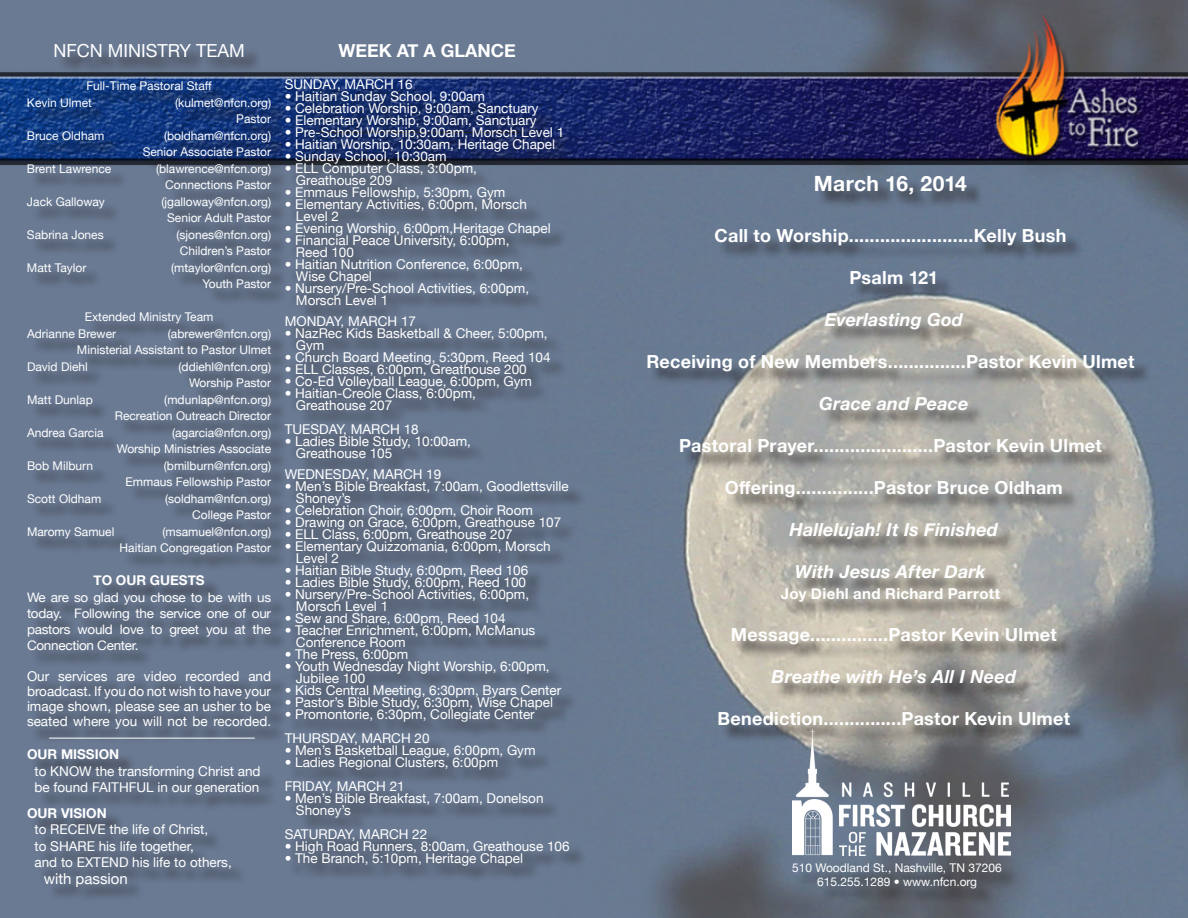
<style>
.page{position:relative;width:1188px;height:918px;background:#fff}
.page>*{position:absolute;margin:0;border:0;box-sizing:border-box;transform-origin:0 0}
.t1{font:700 21px "Helvetica Neue";letter-spacing:.015em;color:#fff}
.t2{font:700 18px "Helvetica Neue";letter-spacing:.015em;color:#fff}
.t3{font:italic 700 18px "Helvetica Neue";letter-spacing:.01em;color:#fff}
.t4{font:18px "Helvetica Neue";color:#fff}
.t5{font:700 15px "Helvetica Neue";letter-spacing:.025em;color:#fff}
.t6{font:15px "Helvetica Neue";color:#fff}
.t7{font:13.5px/12px "Helvetica Neue";color:#fff}
.t8{font:700 13.5px "Helvetica Neue";color:#fff}
.t9{font:13.05px/16.2px "Helvetica Neue";letter-spacing:-.02em;color:#fff;text-align:justify}
.t10{font:12px/16.5px "Helvetica Neue";color:#fff;text-align:right}
</style>
<div class="page">
<img style="left:0;top:0;width:1188px;height:918px">
<div style="left:650px;top:179px;width:502px;height:728px;background:#231f20;opacity:.75"></div>
<div style="left:30px;top:47px;width:259px;height:857px;background:#231f20;opacity:.75"></div>
<div style="left:288px;top:82px;width:299px;height:802px;background:#231f20;opacity:.75"></div>
<img style="left:793px;top:729px;width:218px;height:127px">
<hr style="left:49px;top:738px;width:206px;height:1px;background:#fff">
<h2 class="t4" style="left:53px;top:36px;width:193px">NFCN MINISTRY TEAM</h2>
<h2 class="t2" style="left:339px;top:35px;width:179px">WEEK AT A GLANCE</h2>
<p class="t10" style="left:27px;top:77px;width:186px;text-align:left;text-indent:59px">Full-Time Pastoral Staff<br>Kevin Ulmet</p>
<p class="t7" style="left:285px;top:77px;width:129px">SUNDAY, MARCH 16</p>
<p class="t7" style="left:285px;top:89px;width:202px">• Haitian Sunday School, 9:00am</p>
<p class="t7" style="left:285px;top:101px;width:256px">• Celebration Worship, 9:00am, Sanctuary</p>
<p class="t7" style="left:285px;top:113px;width:254px">• Elementary Worship, 9:00am, Sanctuary</p>
<p class="t7" style="left:285px;top:125px;width:281px">• Pre-School Worship,9:00am, Morsch Level 1</p>
<p class="t7" style="left:285px;top:137px;width:272px">• Haitian Worship, 10:30am, Heritage Chapel</p>
<p class="t7" style="left:285px;top:149px;width:164px">• Sunday School, 10:30am</p>
<p class="t7" style="left:296px;top:161px;width:183px;text-indent:-11px">• ELL Computer Class, 3:00pm,<br>Greathouse 209</p>
<p class="t7" style="left:285px;top:185px;width:222px">• Emmaus Fellowship, 5:30pm, Gym</p>
<p class="t7" style="left:296px;top:197px;width:233px;text-indent:-11px">• Elementary Activities, 6:00pm, Morsch<br>Level 2</p>
<p class="t7" style="left:285px;top:221px;width:268px">• Evening Worship, 6:00pm,Heritage Chapel</p>
<p class="t7" style="left:296px;top:233px;width:215px;text-indent:-11px">• Financial Peace University, 6:00pm,<br>Reed 100</p>
<p class="t7" style="left:296px;top:257px;width:229px;text-indent:-11px">• Haitian Nutrition Conference, 6:00pm,<br>Wise Chapel</p>
<p class="t7" style="left:296px;top:281px;width:235px;text-indent:-11px">• Nursery/Pre-School Activities, 6:00pm,<br>Morsch Level 1</p>
<p class="t7" style="left:285px;top:314px;width:133px">MONDAY, MARCH 17</p>
<p class="t7" style="left:296px;top:326px;width:253px;text-indent:-11px">• NazRec Kids Basketball &amp; Cheer, 5:00pm,<br>Gym</p>
<p class="t7" style="left:285px;top:350px;width:267px">• Church Board Meeting, 5:30pm, Reed 104</p>
<p class="t7" style="left:285px;top:362px;width:244px">• ELL Classes, 6:00pm, Greathouse 200</p>
<p class="t7" style="left:285px;top:374px;width:249px">• Co-Ed Volleyball League, 6:00pm, Gym</p>
<p class="t7" style="left:296px;top:386px;width:182px;text-indent:-11px">• Haitian-Creole Class, 6:00pm,<br>Greathouse 207</p>
<p class="t7" style="left:285px;top:422px;width:136px">TUESDAY, MARCH 18</p>
<p class="t7" style="left:296px;top:434px;width:177px;text-indent:-11px">• Ladies Bible Study, 10:00am,<br>Greathouse 105</p>
<p class="t7" style="left:285px;top:467px;width:158px">WEDNESDAY, MARCH 19</p>
<p class="t7" style="left:296px;top:479px;width:274px;text-indent:-11px">• Men’s Bible Breakfast, 7:00am, Goodlettsville<br>Shoney’s</p>
<p class="t7" style="left:285px;top:503px;width:250px">• Celebration Choir, 6:00pm, Choir Room</p>
<p class="t7" style="left:285px;top:515px;width:278px">• Drawing on Grace, 6:00pm, Greathouse 107</p>
<p class="t7" style="left:285px;top:527px;width:230px">• ELL Class, 6:00pm, Greathouse 207</p>
<p class="t7" style="left:296px;top:539px;width:256px;text-indent:-11px">• Elementary Quizzomania, 6:00pm, Morsch<br>Level 2</p>
<p class="t7" style="left:285px;top:563px;width:245px">• Haitian Bible Study, 6:00pm, Reed 106</p>
<p class="t7" style="left:285px;top:575px;width:243px">• Ladies Bible Study, 6:00pm, Reed 100</p>
<p class="t7" style="left:296px;top:587px;width:235px;text-indent:-11px">• Nursery/Pre-School Activities, 6:00pm,<br>Morsch Level 1</p>
<p class="t7" style="left:285px;top:611px;width:222px">• Sew and Share, 6:00pm, Reed 104</p>
<p class="t7" style="left:296px;top:623px;width:241px;text-indent:-11px">• Teacher Enrichment, 6:00pm, McManus<br>Conference Room</p>
<p class="t7" style="left:285px;top:647px;width:125px">• The Press, 6:00pm</p>
<p class="t7" style="left:296px;top:659px;width:255px;text-indent:-11px">• Youth Wednesday Night Worship, 6:00pm,<br>Jubilee 100</p>
<p class="t7" style="left:285px;top:683px;width:278px">• Kids Central Meeting, 6:30pm, Byars Center</p>
<p class="t7" style="left:285px;top:695px;width:270px">• Pastor’s Bible Study, 6:30pm, Wise Chapel</p>
<p class="t7" style="left:285px;top:701px;width:252px;line-height:24px">• Promontorie, 6:30pm, Collegiate Center<br>THURSDAY, MARCH 20</p>
<p class="t7" style="left:285px;top:743px;width:252px">• Men’s Basketball League, 6:00pm, Gym</p>
<p class="t7" style="left:285px;top:749px;width:215px;line-height:24px">• Ladies Regional Clusters, 6:00pm<br>FRIDAY, MARCH 21</p>
<p class="t7" style="left:296px;top:791px;width:249px;text-indent:-11px">• Men’s Bible Breakfast, 7:00am, Donelson<br>Shoney’s</p>
<p class="t7" style="left:285px;top:827px;width:144px">SATURDAY, MARCH 22</p>
<p class="t7" style="left:285px;top:839px;width:286px">• High Road Runners, 8:00am, Greathouse 106</p>
<p class="t7" style="left:285px;top:851px;width:240px">• The Branch, 5:10pm, Heritage Chapel</p>
<p class="t10" style="left:175px;top:94px;width:97px">(kulmet@nfcn.org)<br>Pastor</p>
<p class="t10" style="left:27px;top:127px;width:79px">Bruce Oldham</p>
<p class="t10" style="left:143px;top:127px;width:130px">(boldham@nfcn.org)<br>Senior Associate Pastor</p>
<p class="t10" style="left:27px;top:160px;width:86px">Brent Lawrence</p>
<p class="t10" style="left:156px;top:160px;width:117px">(blawrence@nfcn.org)<br>Connections Pastor</p>
<p class="t10" style="left:27px;top:193px;width:79px">Jack Galloway</p>
<p class="t10" style="left:161px;top:193px;width:111px;text-align:center">(jgalloway@nfcn.org)<br>Senior Adult Pastor</p>
<p class="t10" style="left:27px;top:226px;width:78px">Sabrina Jones</p>
<p class="t10" style="left:177px;top:226px;width:96px;text-align:left">(sjones@nfcn.org)<br>Children’s Pastor</p>
<p class="t10" style="left:27px;top:259px;width:61px">Matt Taylor</p>
<p class="t10" style="left:171px;top:259px;width:101px">(mtaylor@nfcn.org)<br>Youth Pastor</p>
<p class="t10" style="left:27px;top:308px;width:188px;text-align:left;text-indent:58px">Extended Ministry Team<br>Adrianne Brewer</p>
<p class="t10" style="left:168px;top:325px;width:105px">(abrewer@nfcn.org)</p>
<p class="t10" style="left:77px;top:341px;width:196px">Ministerial Assistant to Pastor Ulmet</p>
<p class="t10" style="left:27px;top:358px;width:62px">David Diehl</p>
<p class="t10" style="left:179px;top:358px;width:94px">(ddiehl@nfcn.org)<br>Worship Pastor</p>
<p class="t10" style="left:27px;top:391px;width:67px">Matt Dunlap</p>
<p class="t10" style="left:115px;top:391px;width:158px">(mdunlap@nfcn.org)<br>Recreation Outreach Director</p>
<p class="t10" style="left:27px;top:424px;width:78px">Andrea Garcia</p>
<p class="t10" style="left:117px;top:424px;width:156px">(agarcia@nfcn.org)<br>Worship Ministries Associate</p>
<p class="t10" style="left:27px;top:457px;width:68px">Bob Milburn</p>
<p class="t10" style="left:126px;top:457px;width:147px">(bmilburn@nfcn.org)<br>Emmaus Fellowship Pastor</p>
<p class="t10" style="left:27px;top:490px;width:76px">Scott Oldham</p>
<p class="t10" style="left:165px;top:490px;width:107px">(soldham@nfcn.org)<br>College Pastor</p>
<p class="t10" style="left:27px;top:523px;width:89px">Maromy Samuel</p>
<p class="t10" style="left:120px;top:523px;width:153px">(msamuel@nfcn.org)<br>Haitian Congregation Pastor</p>
<p class="t8" style="left:93px;top:568px;width:113px">TO OUR GUESTS</p>
<p class="t9" style="left:27px;top:588px;width:246px">We are so glad you chose to be with us today. Following the service one of our pastors would love to greet you at the Connection Center.</p>
<p class="t7" style="left:27px;top:668px;width:246px;line-height:15px;text-align:justify">Our services are video recorded and broadcast. If you do not wish to have your image shown, please see an usher to be seated where you will not be recorded.</p>
<p class="t8" style="left:27px;top:742px;width:94px">OUR MISSION</p>
<p class="t7" style="left:35px;top:762px;width:228px;line-height:16.5px">to KNOW the transforming Christ and be found FAITHFUL in our generation</p>
<p class="t8" style="left:27px;top:801px;width:81px">OUR VISION</p>
<p class="t7" style="left:35px;top:820px;width:199px;line-height:16.5px">to RECEIVE the life of Christ,<br>to SHARE his life together,<br>and to EXTEND his life to others,</p>
<p class="t6" style="left:44px;top:866px;width:86px">with passion</p>
<h1 class="t1" style="left:814px;top:165px;width:155px">March 16, 2014</h1>
<h2 class="t2" style="left:715px;top:219px;width:353px">Call to Worship........................Kelly Bush</h2>
<h2 class="t2" style="left:849px;top:261px;width:90px">Psalm 121</h2>
<h2 class="t3" style="left:825px;top:305px;width:140px">Everlasting God</h2>
<h2 class="t2" style="left:646px;top:345px;width:490px">Receiving of New Members...............Pastor Kevin Ulmet</h2>
<h2 class="t3" style="left:819px;top:389px;width:151px">Grace and Peace</h2>
<h2 class="t2" style="left:679px;top:429px;width:424px">Pastoral Prayer.......................Pastor Kevin Ulmet</h2>
<h2 class="t2" style="left:725px;top:471px;width:340px">Offering...............Pastor Bruce Oldham</h2>
<h2 class="t3" style="left:790px;top:515px;width:210px">Hallelujah! It Is Finished</h2>
<h2 class="t3" style="left:795px;top:557px;width:192px">With Jesus After Dark</h2>
<p class="t5" style="left:781px;top:580px;width:221px">Joy Diehl and Richard Parrott</p>
<h2 class="t2" style="left:731px;top:618px;width:327px">Message...............Pastor Kevin Ulmet</h2>
<h2 class="t3" style="left:772px;top:662px;width:246px">Breathe with He’s All I Need</h2>
<h2 class="t2" style="left:718px;top:702px;width:354px">Benediction...............Pastor Kevin Ulmet</h2>
<p class="t10" style="left:792px;top:859px;width:211px;line-height:14.4px;text-align:center">510 Woodland St., Nashville, TN 37206<br>615.255.1289 • www.nfcn.org</p>
</div>
